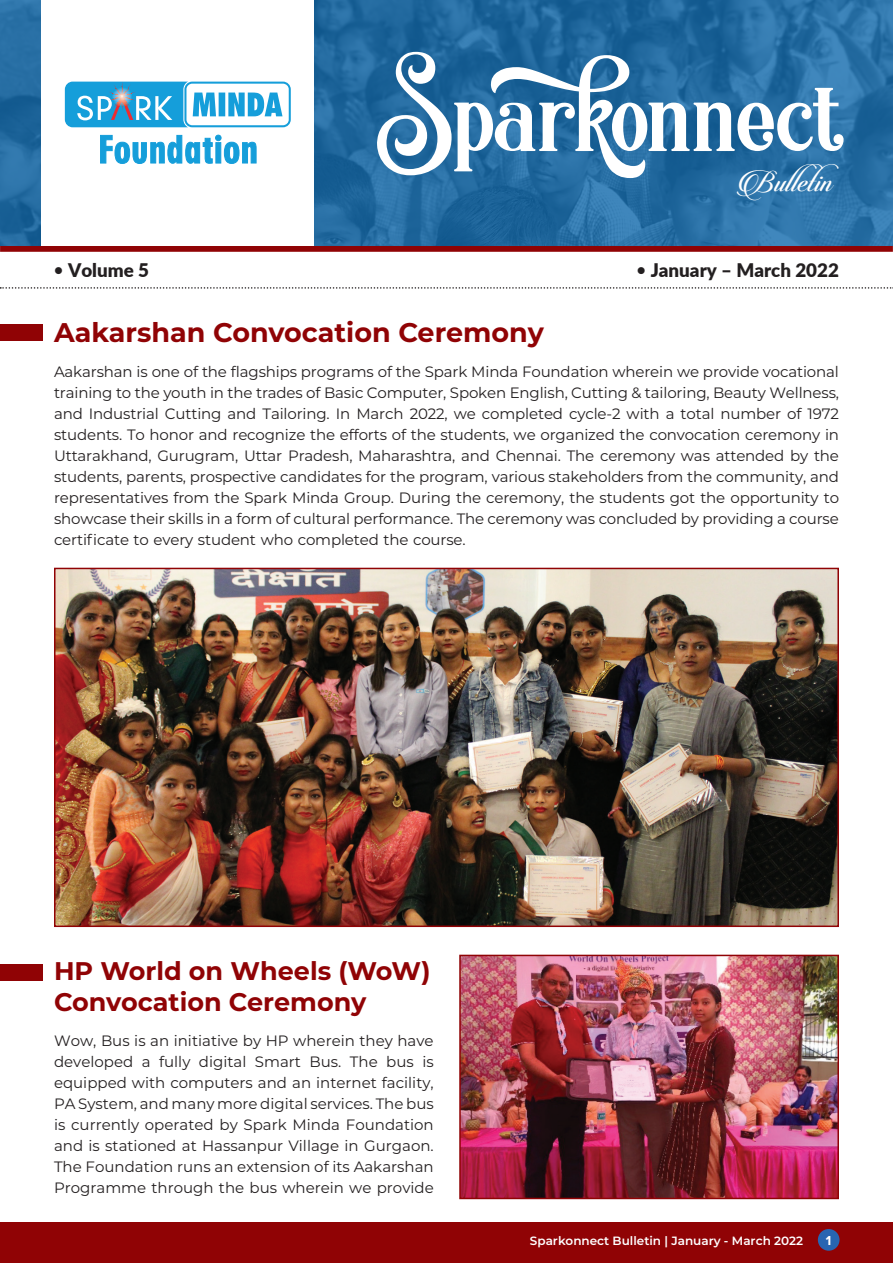
<style>
.page{position:relative;width:893px;height:1263px;background:#fff}
.page>*{position:absolute;margin:0;border:0;box-sizing:border-box;transform-origin:0 0}
.t1{font:96.9px "Quiska";letter-spacing:-.01em;color:#fff}
.t2{font:33.75px "Candlescript Demo Version";color:#fff}
.t3{font:700 27px "Montserrat";color:#900305}
.t4{font:700 25.5px/30.6px "Montserrat";color:#900305}
.t5{font:900 18.75px "Lato";color:#231f20}
.t6{font:15px/21px "Montserrat";letter-spacing:-.005em;color:#231f20;text-align:justify}
.t7{font:700 13.5px "Proxima Nova";color:#fff}
.t8{font:600 12px "Montserrat";color:#fff}
</style>
<div class="page">
<div style="left:0;top:1222px;width:893px;height:41px;background:#900305"></div>
<div style="left:818px;top:1229px;width:21px;height:22px;background:#2865b1;border-radius:50%"></div>
<svg style="left:0;top:245px;width:893px;height:7px;background:#8d2027"></svg>
<svg style="left:0;top:0;width:893px;height:245px;background:#236aa0"></svg>
<div style="left:41px;top:0;width:273px;height:245px;background:#fff"></div>
<svg style="left:184px;top:82px;width:107px;height:45px"></svg>
<div style="left:186px;top:84px;width:103px;height:41px;background:#fff;border-radius:6px"></div>
<svg style="left:65px;top:82px;width:217px;height:45px"></svg>
<svg style="left:100px;top:135px;width:156px;height:29px"></svg>
<div style="left:0;top:324px;width:42px;height:17px;background:#900305"></div>
<div style="left:0;top:964px;width:42px;height:17px;background:#900305"></div>
<svg style="left:0;top:287px;width:893px;height:2px"></svg>
<img style="left:57px;top:571px;width:779px;height:353px">
<div style="left:54px;top:568px;width:785px;height:359px;border:2px solid #900305"></div>
<img style="left:462px;top:958px;width:374px;height:238px">
<div style="left:459px;top:955px;width:380px;height:244px;border:2px solid #900305"></div>
<h1 class="t1" style="left:377px;top:49px;width:472px">Sparkonnect</h1>
<h2 class="t2" style="left:735px;top:160px;width:106px">Bulletin</h2>
<p class="t5" style="left:54px;top:256px;width:97px">● Volume 5</p>
<p class="t5" style="left:637px;top:256px;width:204px">● January – March 2022</p>
<h3 class="t3" style="left:54px;top:313px;width:491px">Aakarshan Convocation Ceremony</h3>
<p class="t6" style="left:54px;top:360px;width:787px">Aakarshan is one of the flagships programs of the Spark Minda Foundation wherein we provide vocational training to the youth in the trades of Basic Computer, Spoken English, Cutting &amp; tailoring, Beauty Wellness, and Industrial Cutting and Tailoring. In March 2022, we completed cycle-2 with a total number of 1972 students. To honor and recognize the efforts of the students, we organized the convocation ceremony in Uttarakhand, Gurugram, Uttar Pradesh, Maharashtra, and Chennai. The ceremony was attended by the students, parents, prospective candidates for the program, various stakeholders from the community, and representatives from the Spark Minda Group. During the ceremony, the students got the opportunity to showcase their skills in a form of cultural performance. The ceremony was concluded by providing a course certificate to every student who completed the course.</p>
<h3 class="t4" style="left:54px;top:955px;width:378px">HP World on Wheels (WoW)<br>Convocation Ceremony</h3>
<p class="t6" style="left:54px;top:1029px;width:381px">Wow, Bus is an initiative by HP wherein they have developed a fully digital Smart Bus. The bus is equipped with computers and an internet facility, PA System, and many more digital services. The bus is currently operated by Spark Minda Foundation and is stationed at Hassanpur Village in Gurgaon.<br>The Foundation runs an extension of its Aakarshan Programme through the bus wherein we provide</p>
<p class="t8" style="left:530px;top:1232px;width:275px">Sparkonnect Bulletin | January - March 2022</p>
<p class="t7" style="left:826px;top:1232px;width:7px">1</p>
</div>
